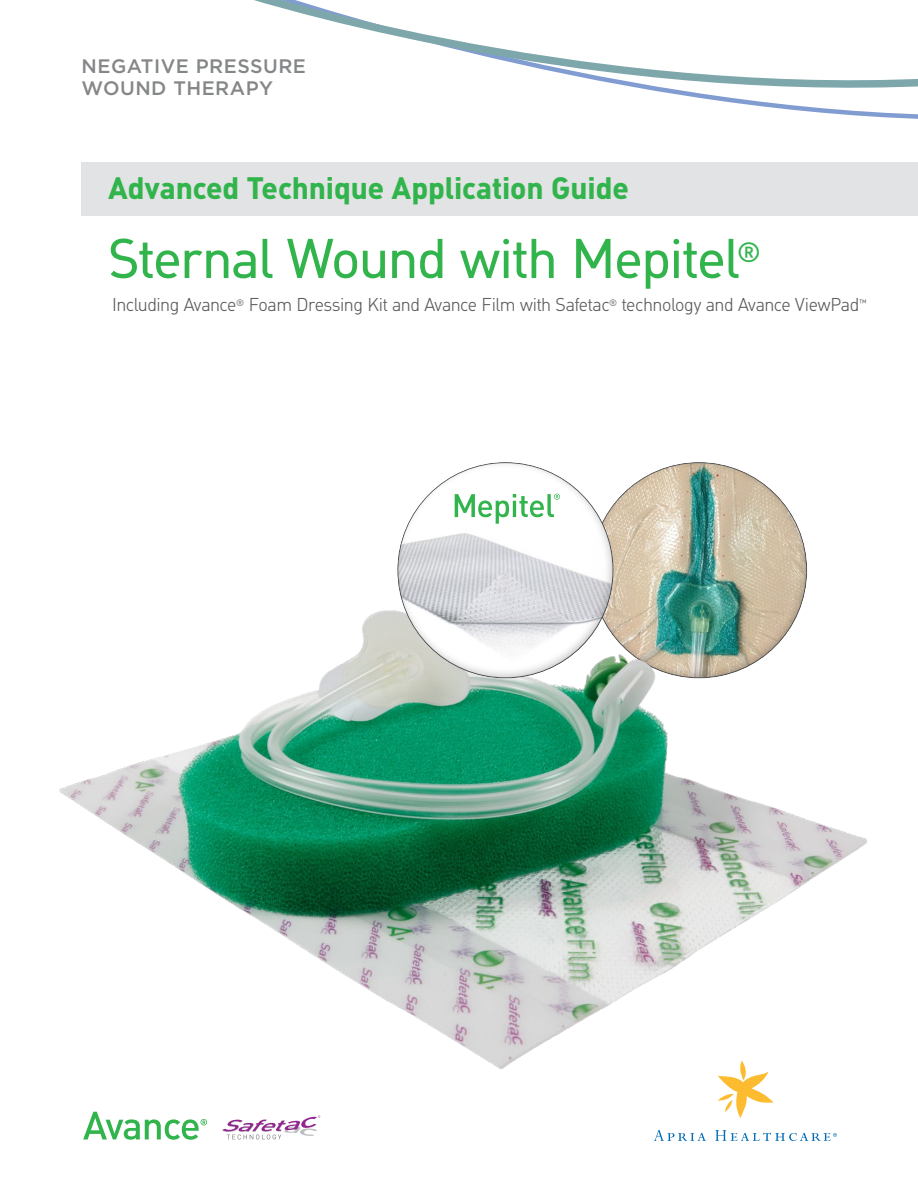
<style>
.page{position:relative;width:918px;height:1188px;background:#fff}
.page>*{position:absolute;margin:0;border:0;box-sizing:border-box;transform-origin:0 0}
.t1{font:54px "MHC Din";letter-spacing:-.035em;color:#32b44c}
.t2{font:700 30px "MHC Din";letter-spacing:-.005em;color:#32b44c}
.t3{font:500 19.5px/22.5px "Gotham";letter-spacing:.025em;color:#848688}
.t4{font:300 18px "MHC Din";letter-spacing:-.025em;color:#58595b}
</style>
<div class="page">
<svg style="left:83px;top:1112px;width:124px;height:28px"></svg>
<svg style="left:222px;top:1115px;width:98px;height:24px"></svg>
<div style="left:588px;top:459px;width:219px;height:221px;background:#000;opacity:.28"></div>
<img style="left:59px;top:610px;width:808px;height:458px">
<div style="left:395px;top:459px;width:219px;height:221px;background:#000;opacity:.28"></div>
<svg style="left:455px;top:494px;width:105px;height:30px"></svg>
<svg style="left:654px;top:1130px;width:52px;height:11px"></svg>
<svg style="left:718px;top:1061px;width:56px;height:57px"></svg>
<svg style="left:715px;top:1130px;width:122px;height:11px"></svg>
<div style="left:82px;top:162px;width:836px;height:54px;background:#e2e3e4"></div>
<svg style="left:715px;top:100px;width:203px;height:19px"></svg>
<svg style="left:254px;top:0;width:664px;height:100px"></svg>
<p class="t3" style="left:82px;top:54px;width:226px">NEGATIVE PRESSURE<br>WOUND THERAPY</p>
<h2 class="t2" style="left:109px;top:169px;width:522px">Advanced Technique Application Guide</h2>
<h1 class="t1" style="left:108px;top:227px;width:655px">Sternal Wound with Mepitel<sup>®</sup></h1>
<p class="t4" style="left:112px;top:294px;width:756px">Including Avance<sup>®</sup> Foam Dressing Kit and Avance Film with Safetac<sup>®</sup> technology and Avance ViewPad<sup>™</sup></p>
</div>
